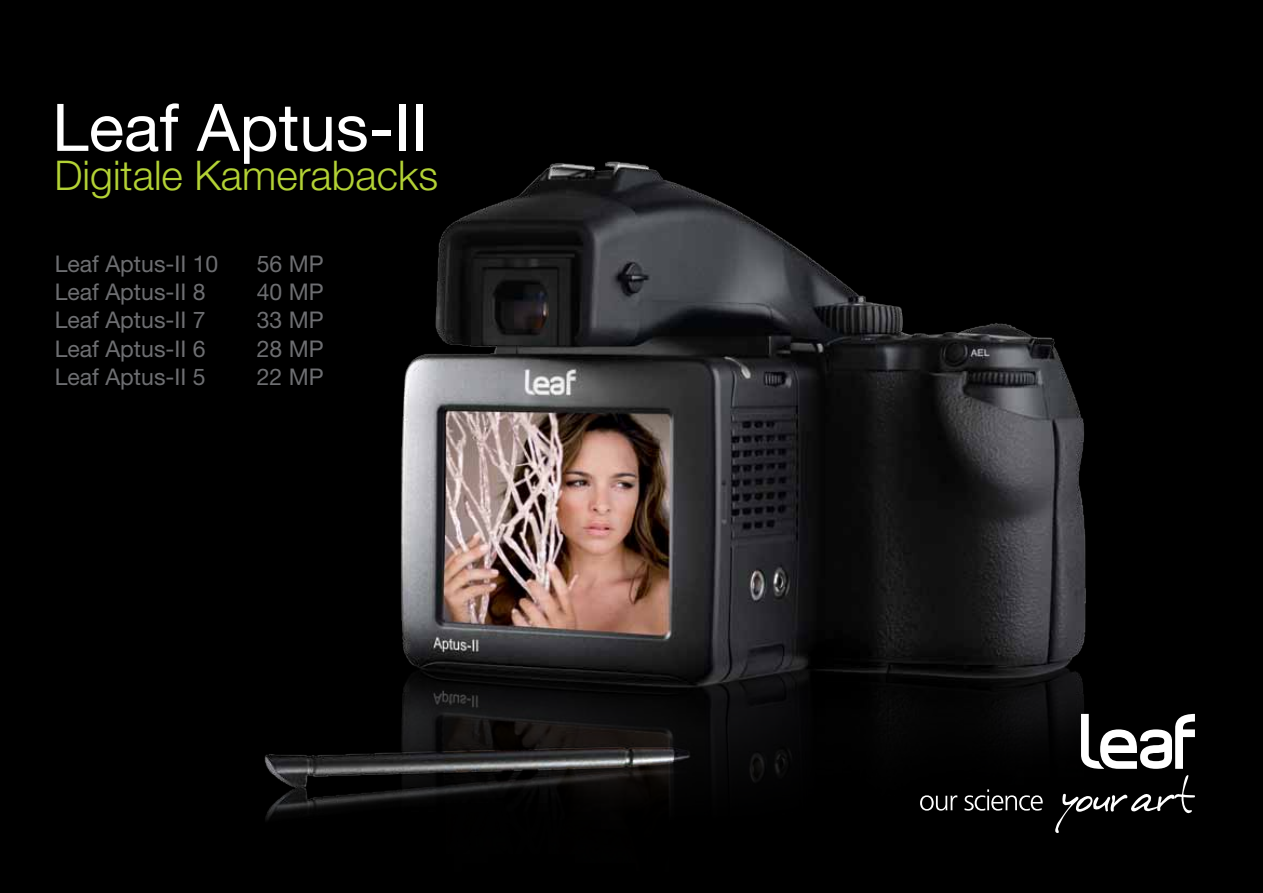
<style>
.page{position:relative;width:1263px;height:893px;background:#000}
.page>*{position:absolute;margin:0;border:0;box-sizing:border-box;transform-origin:0 0}
.t1{font:65.7px "Helvetica Neue";color:#fff}
.t2{font:300 41.1px "Helvetica Neue";color:#b3d235}
.t3{font:22.95px "Helvetica Neue";color:#6d6e71}
</style>
<div class="page">
<img style="left:264px;top:161px;width:825px;height:659px">
<div style="left:53px;top:99px;width:396px;height:113px;background:#000"></div>
<svg style="left:1081px;top:714px;width:114px;height:55px"></svg>
<svg style="left:920px;top:795px;width:37px;height:16px"></svg>
<svg style="left:964px;top:789px;width:79px;height:22px"></svg>
<svg style="left:1055px;top:775px;width:140px;height:58px"></svg>
<h1 class="t1" style="left:52px;top:88px;width:378px">Leaf Aptus-II</h1>
<h2 class="t2" style="left:55px;top:151px;width:385px">Digitale Kamerabacks</h2>
<p class="t3" style="left:55px;top:250px;width:165px">Leaf Aptus-II 10</p>
<p class="t3" style="left:257px;top:250px;width:68px">56 MP</p>
<p class="t3" style="left:55px;top:278px;width:152px">Leaf Aptus-II 8</p>
<p class="t3" style="left:257px;top:278px;width:68px">40 MP</p>
<p class="t3" style="left:55px;top:306px;width:152px">Leaf Aptus-II 7</p>
<p class="t3" style="left:257px;top:306px;width:68px">33 MP</p>
<p class="t3" style="left:55px;top:335px;width:152px">Leaf Aptus-II 6</p>
<p class="t3" style="left:257px;top:335px;width:68px">28 MP</p>
<p class="t3" style="left:55px;top:363px;width:152px">Leaf Aptus-II 5</p>
<p class="t3" style="left:257px;top:363px;width:68px">22 MP</p>
</div>
